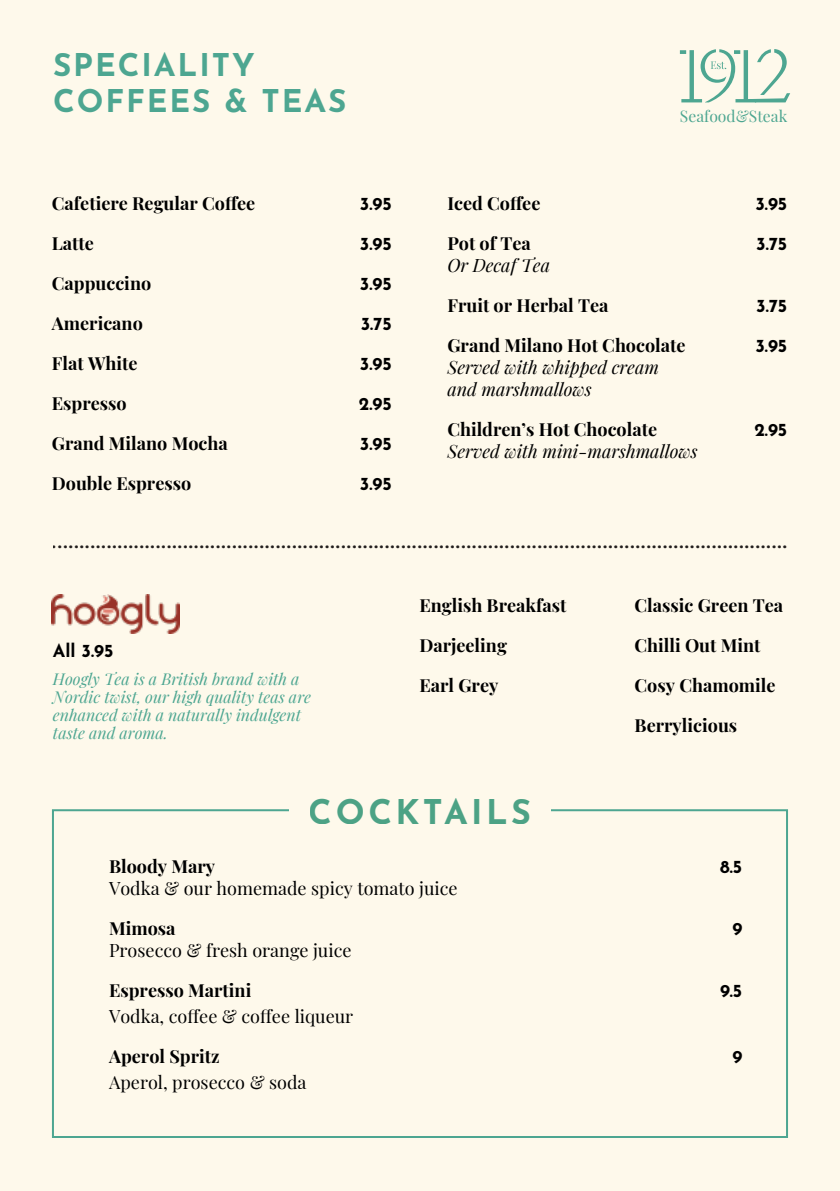
<style>
.page{position:relative;width:840px;height:1191px;background:#fff}
.page>*{position:absolute;margin:0;border:0;box-sizing:border-box;transform-origin:0 0}
.t1{font:700 34px "Josefin Sans";letter-spacing:.1em;color:#4da691}
.t2{font:700 31.2px/35.4px "Josefin Sans";letter-spacing:.06em;color:#4da691}
.t3{font:700 18.4px "Adobe Caslon Pro";color:#231f20;scale:1.05 1}
.t4{font:700 18px "Playfair Display";color:#000}
.t5{font:18px "Playfair Display";color:#000}
.t6{font:italic 18px/22px "Playfair Display";color:#000}
.t7{font:700 18px "Josefin Sans";color:#000}
.t8{font:italic 16px/18px "Playfair Display";color:#4da691}
.t9{font:15.6px "Playfair Display";color:#4da691}
</style>
<div class="page">
<div style="left:0;top:0;width:839px;height:1191px;background:#fef9eb"></div>
<svg style="left:679px;top:49px;width:110px;height:53px"></svg>
<div style="left:52px;top:809px;width:735px;height:329px;border:2px solid #4da691"></div>
<div style="left:289px;top:790px;width:261px;height:39px;background:#fef9eb"></div>
<img style="left:52px;top:594px;width:127px;height:40px">
<h2 class="t2" style="left:53px;top:43px;width:295px">SPECIALITY<br>COFFEES &amp; TEAS</h2>
<p class="t4" style="left:52px;top:189px;width:205px">Cafetiere Regular Coffee</p>
<p class="t7" style="left:360px;top:188px;width:33px">3.95</p>
<p class="t4" style="left:52px;top:229px;width:44px">Latte</p>
<p class="t7" style="left:360px;top:228px;width:33px">3.95</p>
<p class="t4" style="left:52px;top:269px;width:101px">Cappuccino</p>
<p class="t7" style="left:360px;top:268px;width:33px">3.95</p>
<p class="t4" style="left:52px;top:309px;width:92px">Americano</p>
<p class="t7" style="left:360px;top:308px;width:32px">3.75</p>
<p class="t4" style="left:52px;top:349px;width:87px">Flat White</p>
<p class="t7" style="left:360px;top:348px;width:33px">3.95</p>
<p class="t4" style="left:52px;top:389px;width:76px">Espresso</p>
<p class="t7" style="left:358px;top:388px;width:34px">2.95</p>
<p class="t4" style="left:52px;top:429px;width:177px">Grand Milano Mocha</p>
<p class="t7" style="left:360px;top:428px;width:33px">3.95</p>
<p class="t4" style="left:52px;top:469px;width:141px">Double Espresso</p>
<p class="t7" style="left:360px;top:468px;width:33px">3.95</p>
<p class="t9" style="left:679px;top:104px;width:109px">Seafood&amp;Steak</p>
<p class="t4" style="left:447px;top:189px;width:94px">Iced Coffee</p>
<p class="t7" style="left:755px;top:188px;width:33px">3.95</p>
<p class="t4" style="left:447px;top:229px;width:85px">Pot of Tea</p>
<p class="t7" style="left:755px;top:228px;width:32px">3.75</p>
<p class="t6" style="left:447px;top:253px;width:104px">Or Decaf Tea</p>
<p class="t4" style="left:447px;top:291px;width:162px">Fruit or Herbal Tea</p>
<p class="t7" style="left:755px;top:290px;width:32px">3.75</p>
<p class="t4" style="left:447px;top:331px;width:239px">Grand Milano Hot Chocolate</p>
<p class="t7" style="left:755px;top:330px;width:33px">3.95</p>
<p class="t6" style="left:447px;top:355px;width:213px">Served with whipped cream and marshmallows</p>
<p class="t4" style="left:447px;top:415px;width:211px">Children’s Hot Chocolate</p>
<p class="t7" style="left:754px;top:414px;width:34px">2.95</p>
<p class="t6" style="left:447px;top:439px;width:252px">Served with mini-marshmallows</p>
<p class="t3" style="left:52px;top:531px;width:702px">.......................................................................................................................................</p>
<p class="t7" style="left:53px;top:634px;width:62px">All 3.95</p>
<p class="t8" style="left:53px;top:668px;width:259px">Hoogly Tea is a British brand with a<br>Nordic twist, our high quality teas are enhanced with a naturally indulgent taste and aroma.</p>
<p class="t4" style="left:419px;top:591px;width:148px">English Breakfast</p>
<p class="t4" style="left:419px;top:631px;width:89px">Darjeeling</p>
<p class="t4" style="left:419px;top:671px;width:80px">Earl Grey</p>
<h1 class="t1" style="left:309px;top:781px;width:224px">COCKTAILS</h1>
<p class="t4" style="left:634px;top:591px;width:150px">Classic Green Tea</p>
<p class="t4" style="left:634px;top:631px;width:127px">Chilli Out Mint</p>
<p class="t4" style="left:634px;top:671px;width:142px">Cosy Chamomile</p>
<p class="t4" style="left:634px;top:711px;width:104px">Berrylicious</p>
<p class="t4" style="left:109px;top:852px;width:108px">Bloody Mary</p>
<p class="t7" style="left:719px;top:850px;width:23px">8.5</p>
<p class="t5" style="left:109px;top:874px;width:350px">Vodka &amp; our homemade spicy tomato juice</p>
<p class="t4" style="left:109px;top:914px;width:68px">Mimosa</p>
<p class="t7" style="left:732px;top:912px;width:11px">9</p>
<p class="t5" style="left:109px;top:936px;width:244px">Prosecco &amp; fresh orange juice</p>
<p class="t4" style="left:109px;top:976px;width:144px">Espresso Martini</p>
<p class="t7" style="left:719px;top:974px;width:24px">9.5</p>
<p class="t5" style="left:109px;top:1002px;width:245px">Vodka, coffee &amp; coffee liqueur</p>
<p class="t4" style="left:109px;top:1042px;width:112px">Aperol Spritz</p>
<p class="t7" style="left:732px;top:1040px;width:11px">9</p>
<p class="t5" style="left:109px;top:1068px;width:199px">Aperol, prosecco &amp; soda</p>
</div>
